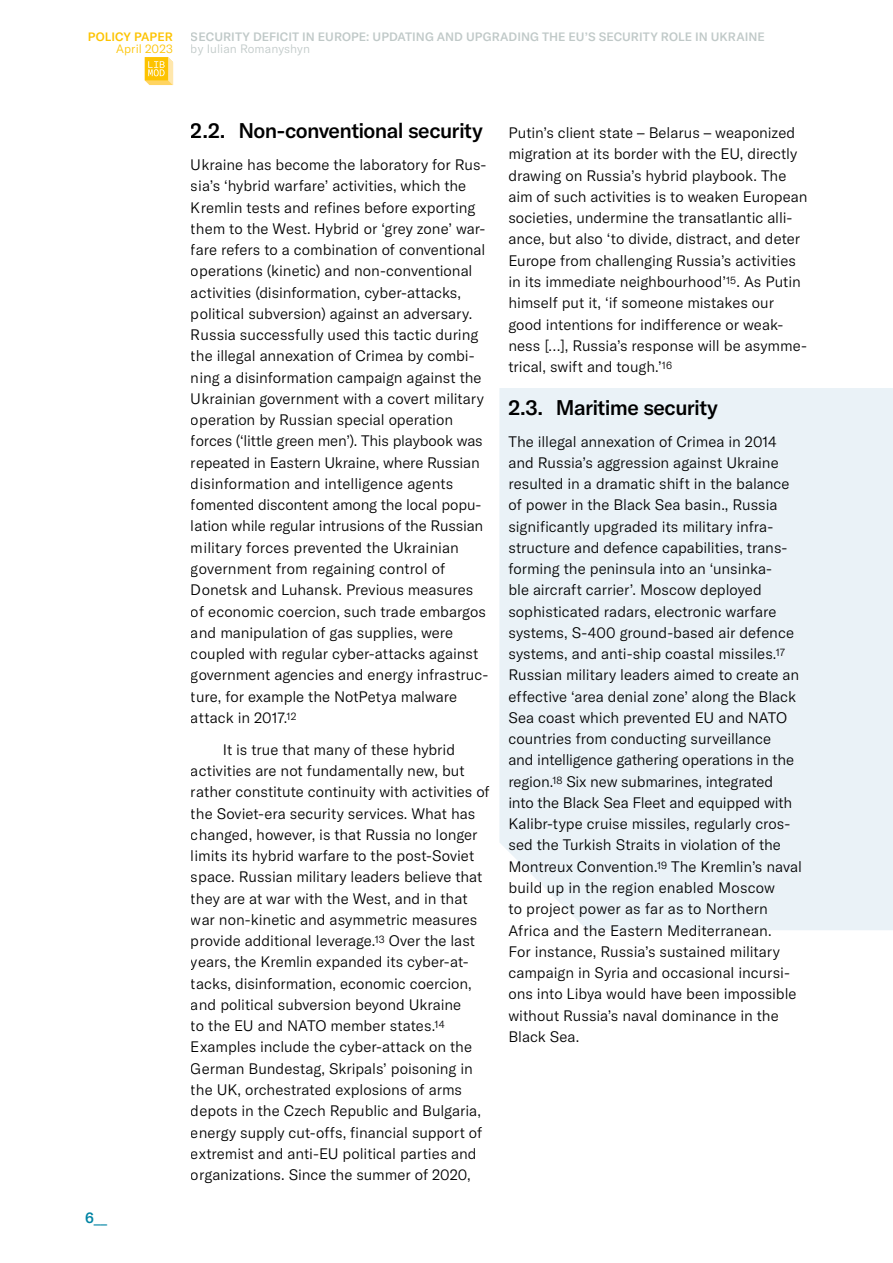
<style>
.page{position:relative;width:893px;height:1263px;background:#fff}
.page>*{position:absolute;margin:0;border:0;box-sizing:border-box;transform-origin:0 0}
.t1{font:500 21px "GT America LC";letter-spacing:-.03em;color:#000}
.t2{font:300 15px/21.3px "GT America LC";color:#000}
.t3{font:500 15px "GT America LC";color:#0084a4}
.t4{font:500 12px "GT America LC";letter-spacing:.005em;color:#c0c9c8}
.t5{font:300 12px "GT America LC";color:#c0c9c8}
.t6{font:500 12px "GT America LC";color:#fdc300}
.t7{font:300 12px "GT America LC";letter-spacing:.01em;color:#fdc300}
</style>
<div class="page">
<div style="left:499px;top:388px;width:394px;height:542px;background:#eaf2f7"></div>
<svg style="left:145px;top:57px;width:28px;height:28px"></svg>
<p class="t6" style="left:88px;top:30px;width:86px">POLICY PAPER</p>
<p class="t7" style="left:116px;top:42px;width:58px">April 2023</p>
<p class="t4" style="left:191px;top:30px;width:575px">SECURITY DEFICIT IN EUROPE: UPDATING AND UPGRADING THE EU’S SECURITY ROLE IN UKRAINE</p>
<p class="t5" style="left:191px;top:42px;width:121px">by Iulian Romanyshyn</p>
<p class="t3" style="left:85px;top:1208px;width:24px">6__</p>
<h1 class="t1" style="left:191px;top:118px;width:293px">2.2. Non-conventional security</h1>
<p class="t2" style="left:191px;top:154px;width:299px">Ukraine has become the laboratory for Rus&shy;sia’s ‘hybrid warfare’ activities, which the Kremlin tests and refines before exporting them to the West. Hybrid or ‘grey zone’ war&shy;fare refers to a combination of conventional operations (kinetic) and non-conventional activities (disinformation, cyber-attacks, political subversion) against an adversary.<br>Russia successfully used this tactic during the illegal annexation of Crimea by combi&shy;ning a disinformation campaign against the Ukrainian government with a covert military operation by Russian special operation forces (‘little green men’). This playbook was repeated in Eastern Ukraine, where Russian disinformation and intelligence agents fomented discontent among the local popu&shy;lation while regular intrusions of the Russian military forces prevented the Ukrainian government from regaining control of Donetsk and Luhansk. Previous measures of economic coercion, such trade embargos and manipulation of gas supplies, were coupled with regular cyber-attacks against government agencies and energy infrastruc&shy;ture, for example the NotPetya malware attack in 2017.<sup>12</sup></p>
<p class="t2" style="left:191px;top:739px;width:300px;text-indent:32px">It is true that many of these hybrid activities are not fundamentally new, but rather constitute continuity with activities of the Soviet-era security services. What has changed, however, is that Russia no longer limits its hybrid warfare to the post-Soviet space. Russian military leaders believe that they are at war with the West, and in that war non-kinetic and asymmetric measures provide additional leverage.<sup>13</sup> Over the last years, the Kremlin expanded its cyber-at&shy;tacks, disinformation, economic coercion, and political subversion beyond Ukraine<br>to the EU and NATO member states.<sup>14<br></sup>Examples include the cyber-attack on the German Bundestag, Skripals’ poisoning in the UK, orchestrated explosions of arms depots in the Czech Republic and Bulgaria, energy supply cut-offs, financial support of extremist and anti-EU political parties and organizations. Since the summer of 2020,</p>
<p class="t2" style="left:508px;top:122px;width:300px">Putin’s client state – Belarus – weaponized migration at its border with the EU, directly drawing on Russia’s hybrid playbook. The aim of such activities is to weaken European societies, undermine the transatlantic alli&shy;ance, but also ‘to divide, distract, and deter Europe from challenging Russia’s activities in its immediate neighbourhood’<sup>15</sup>. As Putin himself put it, ‘if someone mistakes our good intentions for indifference or weak&shy;ness […], Russia’s response will be asymme&shy;trical, swift and tough.’<sup>16</sup></p>
<h1 class="t1" style="left:508px;top:394px;width:211px">2.3. Maritime security</h1>
<p class="t2" style="left:508px;top:431px;width:295px">The illegal annexation of Crimea in 2014 and Russia’s aggression against Ukraine resulted in a dramatic shift in the balance of power in the Black Sea basin., Russia significantly upgraded its military infra&shy;structure and defence capabilities, trans&shy;forming the peninsula into an ‘unsinka-<br>ble aircraft carrier’. Moscow deployed sophisticated radars, electronic warfare systems, S-400 ground-based air defence systems, and anti-ship coastal missiles.<sup>17<br></sup>Russian military leaders aimed to create an effective ‘area denial zone’ along the Black Sea coast which prevented EU and NATO countries from conducting surveillance<br>and intelligence gathering operations in the region.<sup>18</sup> Six new submarines, integrated into the Black Sea Fleet and equipped with Kalibr-type cruise missiles, regularly cros&shy;sed the Turkish Straits in violation of the Montreux Convention.<sup>19</sup> The Kremlin’s naval build up in the region enabled Moscow<br>to project power as far as to Northern Africa and the Eastern Mediterranean.<br>For instance, Russia’s sustained military campaign in Syria and occasional incursi&shy;ons into Libya would have been impossible without Russia’s naval dominance in the Black Sea.</p>
</div>
